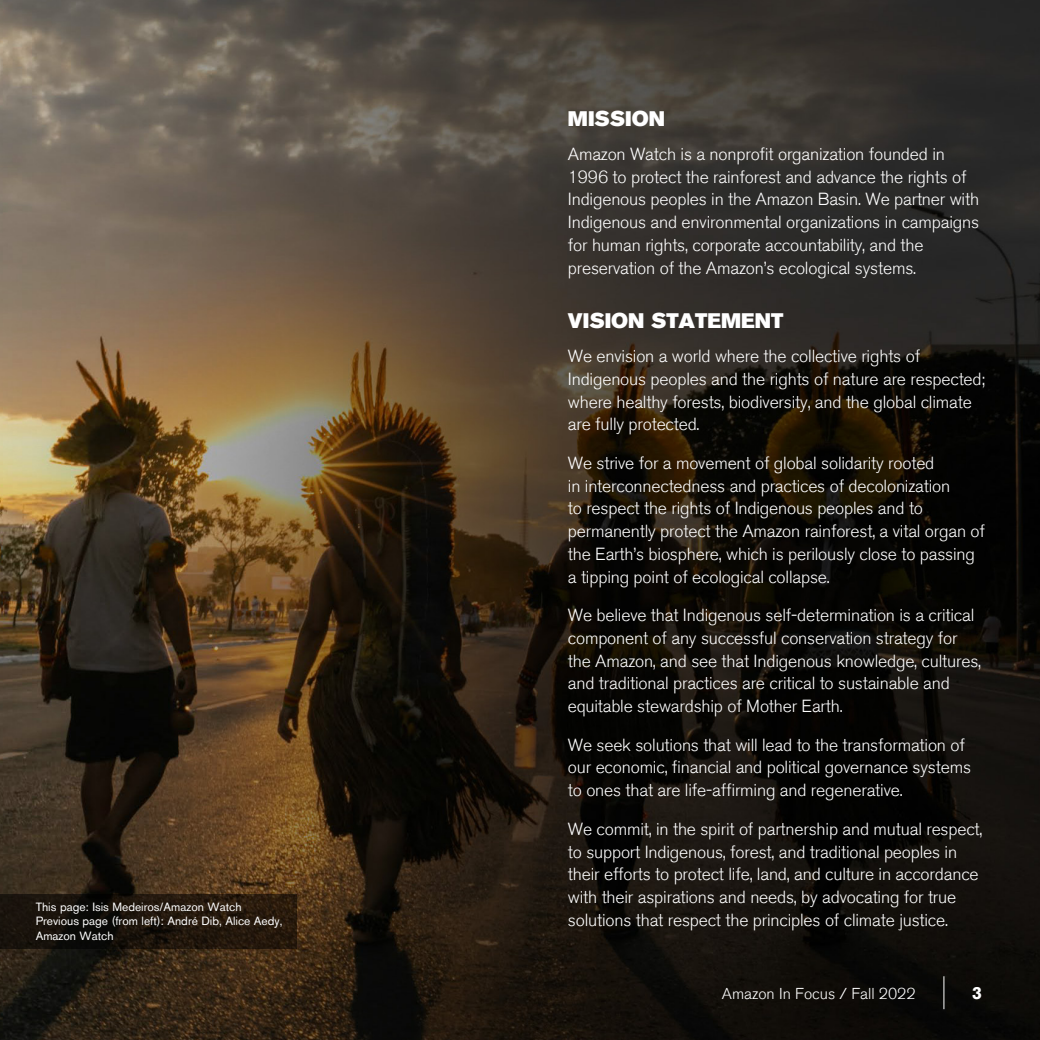
<style>
.page{position:relative;width:1040px;height:1040px;background:#fff}
.page>*{position:absolute;margin:0;border:0;box-sizing:border-box;transform-origin:0 0}
.Body{font:21px "Akzidenz Grotesk BE Super";color:#fff}
.Body-2{font:300 17.5px/22.8px "Akzidenz Grotesk BE";letter-spacing:-.01em;color:#fff}
.Body-3{font:700 17.5px "Akzidenz Grotesk BE";color:#fff}
.Body-4{font:300 15.75px "Akzidenz Grotesk BE";color:#fff}
.t1{font:11.9px "Akzidenz Grotesk BE";color:#fff}
</style>
<div class="page">
<img style="left:1px;top:0;width:1039px;height:1040px">
<svg style="left:0;top:894px;width:296px;height:55px;background:#1c140b"></svg>
<hr style="left:943px;top:976px;width:1px;height:33px;background:#fff">
<p class="t1" style="left:36px;top:899px;width:207px">This page: Isis Medeiros/Amazon Watch</p>
<p class="t1" style="left:36px;top:914px;width:248px">Previous page (from left): André Dib, Alice Aedy,</p>
<p class="t1" style="left:36px;top:928px;width:79px">Amazon Watch</p>
<p class="Body" style="left:568px;top:106px;width:99px">MISSION</p>
<p class="Body-2" style="left:568px;top:143px;width:413px">Amazon Watch is a nonprofit organization founded in 1996 to protect the rainforest and advance the rights of Indigenous peoples in the Amazon Basin. We partner with Indigenous and environmental organizations in campaigns for human rights, corporate accountability, and the preservation of the Amazon’s ecological systems.</p>
<p class="Body" style="left:568px;top:308px;width:217px">VISION STATEMENT</p>
<p class="Body-2" style="left:568px;top:345px;width:419px">We envision a world where the collective rights of Indigenous peoples and the rights of nature are respected; where healthy forests, biodiversity, and the global climate are fully protected.</p>
<p class="Body-2" style="left:568px;top:452px;width:418px">We strive for a movement of global solidarity rooted<br>in interconnectedness and practices of decolonization<br>to respect the rights of Indigenous peoples and to permanently protect the Amazon rainforest, a vital organ of the Earth’s biosphere, which is perilously close to passing a tipping point of ecological collapse.</p>
<p class="Body-2" style="left:568px;top:604px;width:415px">We believe that Indigenous self-determination is a critical component of any successful conservation strategy for the Amazon, and see that Indigenous knowledge, cultures, and traditional practices are critical to sustainable and equitable stewardship of Mother Earth.</p>
<p class="Body-2" style="left:568px;top:733px;width:404px">We seek solutions that will lead to the transformation of our economic, financial and political governance systems to ones that are life-affirming and regenerative.</p>
<p class="Body-2" style="left:568px;top:817px;width:416px">We commit, in the spirit of partnership and mutual respect, to support Indigenous, forest, and traditional peoples in their efforts to protect life, land, and culture in accordance with their aspirations and needs, by advocating for true solutions that respect the principles of climate justice.</p>
<p class="Body-4" style="left:722px;top:984px;width:195px">Amazon In Focus / Fall 2022</p>
<p class="Body-3" style="left:972px;top:983px;width:11px">3</p>
</div>
